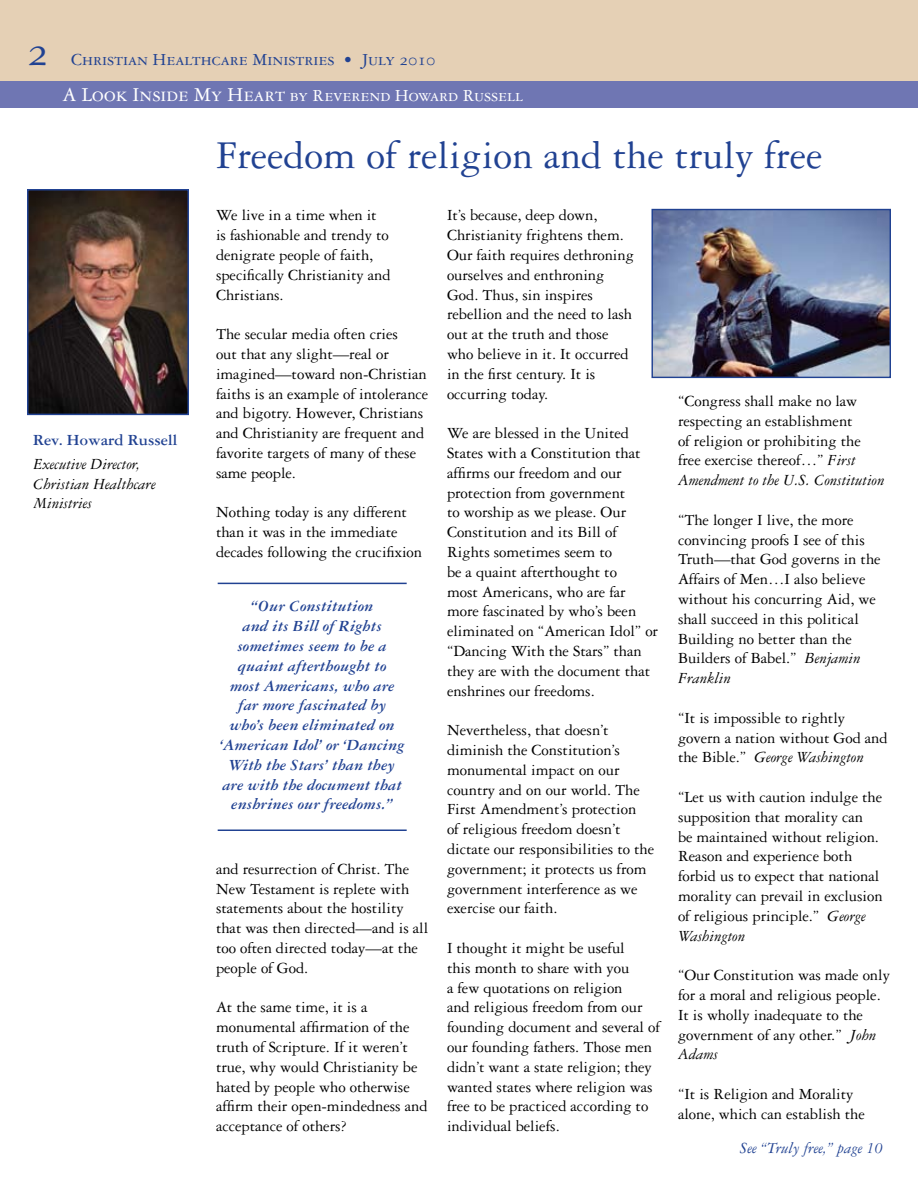
<style>
.page{position:relative;width:918px;height:1188px;background:#fff}
.page>*{position:absolute;margin:0;border:0;box-sizing:border-box;transform-origin:0 0}
.t1{font:45px "Garamond Three SC";color:#214292}
.t2{font:42px "Garamond Three";color:#214292}
.t3{font:18px/35.7px "Garamond Three SC";color:#214292}
.t4{font:16.5px/19.8px "Garamond Three";letter-spacing:-.005em;color:#000}
.t5{font:italic 700 16.5px/19.8px "Garamond Three";color:#214292;text-align:center}
.t6{font:italic 16.5px/19.8px "Garamond Three";color:#000}
.t7{font:italic 16.5px "Garamond Three";color:#214292}
.t8{font:700 16.5px "Garamond Three";color:#214292}
.s1{font-size:21px;color:#fff}
.s2{color:#fff}
.s3{font-style:italic}
</style>
<div class="page">
<img style="left:30px;top:192px;width:156px;height:220px">
<div style="left:27px;top:189px;width:162px;height:226px;border:2px solid #214292"></div>
<div style="left:0;top:0;width:918px;height:81px;background:#e5d0b5"></div>
<div style="left:0;top:81px;width:918px;height:27px;background:#6f76b3"></div>
<hr style="left:218px;top:583px;width:189px;height:1px;background:#214292">
<hr style="left:218px;top:830px;width:189px;height:1px;background:#214292">
<img style="left:654px;top:211px;width:235px;height:165px">
<div style="left:652px;top:209px;width:239px;height:169px;border:1px solid #214292"></div>
<h1 class="t1" style="left:27px;top:27px;width:24px">2</h1>
<p class="t3" style="left:63px;top:42px;width:462px;text-indent:9px">Christian Healthcare Ministries • July 2010<br><span class="s1">A Look Inside My Heart</span> <span class="s2">by Reverend Howard Russell</span></p>
<h2 class="t2" style="left:216px;top:132px;width:608px">Freedom of religion and the truly free</h2>
<p class="t4" style="left:216px;top:205px;width:176px">We live in a time when it is fashionable and trendy to denigrate people of faith, specifically Christianity and<br>Christians.</p>
<p class="t4" style="left:216px;top:324px;width:214px">The secular media often cries<br>out that any slight—real or imagined—toward non-Christian faiths is an example of intolerance and bigotry. However, Christians and Christianity are frequent and favorite targets of many of these same people.</p>
<p class="t4" style="left:216px;top:502px;width:208px">Nothing today is any different than it was in the immediate decades following the crucifixion</p>
<p class="t4" style="left:447px;top:205px;width:188px">It’s because, deep down,<br>Christianity frightens them.<br>Our faith requires dethroning ourselves and enthroning<br>God. Thus, sin inspires rebellion and the need to lash out at the truth and those who believe in it. It occurred in the first century. It is occurring today.</p>
<p class="t4" style="left:447px;top:423px;width:213px">We are blessed in the United<br>States with a Constitution that affirms our freedom and our protection from government<br>to worship as we please. Our<br>Constitution and its Bill of<br>Rights sometimes seem to<br>be a quaint afterthought to<br>most Americans, who are far more fascinated by who’s been eliminated on “American Idol” or “Dancing With the Stars” than they are with the document that enshrines our freedoms.</p>
<p class="t4" style="left:447px;top:720px;width:209px">Nevertheless, that doesn’t diminish the Constitution’s monumental impact on our country and on our world. The<br>First Amendment’s protection<br>of religious freedom doesn’t dictate our responsibilities to the government; it protects us from government interference as we exercise our faith.</p>
<p class="t4" style="left:447px;top:938px;width:214px">I thought it might be useful<br>this month to share with you<br>a few quotations on religion<br>and religious freedom from our founding document and several of our founding fathers. Those men didn’t want a state religion; they wanted states where religion was free to be practiced according to individual beliefs.</p>
<p class="t4" style="left:678px;top:391px;width:208px">“Congress shall make no law respecting an establishment<br>of religion or prohibiting the free exercise thereof…” <span class="s3">First<br>Amendment to the U.S. Constitution</span></p>
<p class="t4" style="left:678px;top:510px;width:204px">“The longer I live, the more convincing proofs I see of this<br>Truth—that God governs in the<br>Affairs of Men…I also believe without his concurring Aid, we shall succeed in this political<br>Building no better than the<br>Builders of Babel.” <span class="s3">Benjamin<br>Franklin</span></p>
<p class="t4" style="left:678px;top:708px;width:211px">“It is impossible to rightly govern a nation without God and the Bible.” <span class="s3">George Washington</span></p>
<p class="t4" style="left:678px;top:787px;width:206px">“Let us with caution indulge the supposition that morality can<br>be maintained without religion.<br>Reason and experience both forbid us to expect that national morality can prevail in exclusion of religious principle.” <span class="s3">George<br>Washington</span></p>
<p class="t4" style="left:678px;top:965px;width:214px">“Our Constitution was made only for a moral and religious people.<br>It is wholly inadequate to the government of any other.” <span class="s3">John<br>Adams</span></p>
<p class="t4" style="left:678px;top:1084px;width:188px">“It is Religion and Morality alone, which can establish the</p>
<p class="t7" style="left:740px;top:1139px;width:144px">See “Truly free,” page 10</p>
<p class="t8" style="left:33px;top:431px;width:146px">Rev. Howard Russell</p>
<p class="t6" style="left:33px;top:454px;width:124px">Executive Director,<br>Christian Healthcare<br>Ministries</p>
<p class="t5" style="left:220px;top:596px;width:186px">“Our Constitution<br>and its Bill of Rights sometimes seem to be a quaint afterthought to<br>most Americans, who are far more fascinated by who’s been eliminated on ‘American Idol’ or ‘Dancing<br>With the Stars’ than they are with the document that enshrines our freedoms.”</p>
<p class="t4" style="left:216px;top:859px;width:214px">and resurrection of Christ. The<br>New Testament is replete with statements about the hostility that was then directed—and is all too often directed today—at the people of God.</p>
<p class="t4" style="left:216px;top:997px;width:213px">At the same time, it is a monumental affirmation of the truth of Scripture. If it weren’t true, why would Christianity be hated by people who otherwise affirm their open-mindedness and acceptance of others?</p>
</div>
